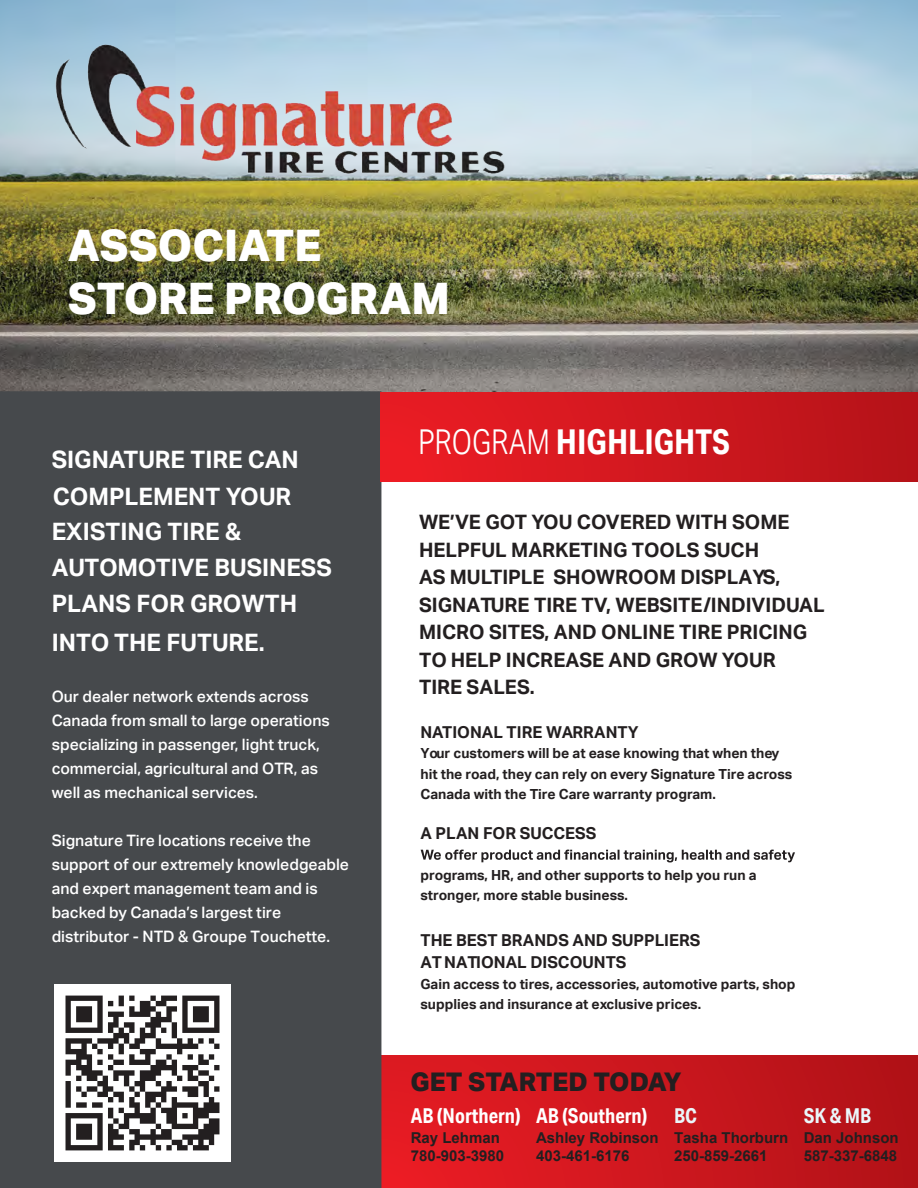
<style>
.page{position:relative;width:918px;height:1188px;background:#fff}
.page>*{position:absolute;margin:0;border:0;box-sizing:border-box;transform-origin:0 0}
.t1{font:800 43.5px/52.2px "Aktiv Grotesk";color:#fff}
.t2{font:700 34.2px "Aktiv Grotesk Cd";color:#fff}
.t3{font:800 25.65px "Aktiv Grotesk";color:#231f20}
.t4{font:700 24px/36px "Aktiv Grotesk";color:#fff}
.t5{font:700 20.55px "Aktiv Grotesk Cd";color:#fff}
.t6{font:700 20.55px "Aktiv Grotesk Cd";color:#eaf6fa}
.t7{font:700 19.95px/27.5px "Aktiv Grotesk";color:#231f20}
.t8{font:700 16.5px/22.8px "Aktiv Grotesk";color:#231f20}
.t9{font:500 15.75px/24px "Aktiv Grotesk";color:#fff}
.t10{font:700 15px/18.3px "Arial";color:#231f20}
.t11{font:700 13.95px/20.2px "Aktiv Grotesk";color:#231f20}
.s1{font-weight:300}
</style>
<div class="page">
<div style="left:381px;top:1056px;width:537px;height:132px;background:linear-gradient(to right,#e81c24,#b11217)"></div>
<img style="left:0;top:0;width:918px;height:392px">
<div style="left:0;top:391px;width:381px;height:797px;background:#46494c"></div>
<div style="left:381px;top:392px;width:537px;height:89px;background:linear-gradient(to right,#ed1d25,#b51319)"></div>
<svg style="left:421px;top:850px;width:374px;height:12px"></svg>
<img style="left:54px;top:40px;width:454px;height:142px">
<img style="left:54px;top:985px;width:176px;height:176px">
<h1 class="t1" style="left:68px;top:220px;width:384px">ASSOCIATE<br>STORE PROGRAM</h1>
<h3 class="t4" style="left:52px;top:441px;width:249px">SIGNATURE TIRE CAN</h3>
<h3 class="t4" style="left:53px;top:479px;width:240px">COMPLEMENT YOUR</h3>
<h3 class="t4" style="left:52px;top:513px;width:282px">EXISTING TIRE &amp;<br>AUTOMOTIVE BUSINESS<br>PLANS FOR GROWTH</h3>
<h3 class="t4" style="left:52px;top:624px;width:214px">INTO THE FUTURE.</h3>
<p class="t9" style="left:52px;top:684px;width:280px">Our dealer network extends across Canada from small to large operations specializing in passenger, light truck, commercial, agricultural and OTR, as well as mechanical services.</p>
<p class="t9" style="left:52px;top:828px;width:299px">Signature Tire locations receive the support of our extremely knowledgeable and expert management team and is backed by Canada’s largest tire distributor - NTD &amp; Groupe Touchette.</p>
<h2 class="t2" style="left:418px;top:421px;width:313px"><span class="s1">PROGRAM</span> HIGHLIGHTS</h2>
<p class="t7" style="left:419px;top:509px;width:407px">WE’VE GOT YOU COVERED WITH SOME<br>HELPFUL MARKETING TOOLS SUCH<br>AS MULTIPLE SHOWROOM DISPLAYS,<br>SIGNATURE TIRE TV, WEBSITE/INDIVIDUAL<br>MICRO SITES, AND ONLINE TIRE PRICING<br>TO HELP INCREASE AND GROW YOUR<br>TIRE SALES.</p>
<p class="t8" style="left:420px;top:721px;width:220px">NATIONAL TIRE WARRANTY</p>
<p class="t11" style="left:420px;top:744px;width:373px">Your customers will be at ease knowing that when they hit the road, they can rely on every Signature Tire across<br>Canada with the Tire Care warranty program.</p>
<p class="t8" style="left:420px;top:822px;width:177px">A PLAN FOR SUCCESS</p>
<p class="t11" style="left:420px;top:865px;width:338px">programs, HR, and other supports to help you run a stronger, more stable business.</p>
<p class="t8" style="left:420px;top:929px;width:281px">THE BEST BRANDS AND SUPPLIERS<br>AT NATIONAL DISCOUNTS</p>
<p class="t11" style="left:420px;top:974px;width:377px">Gain access to tires, accessories, automotive parts, shop supplies and insurance at exclusive prices.</p>
<h3 class="t3" style="left:410px;top:1067px;width:273px">GET STARTED TODAY</h3>
<h3 class="t5" style="left:411px;top:1103px;width:112px">AB (Northern)</h3>
<p class="t10" style="left:411px;top:1129px;width:95px">Ray Lehman<br>780-903-3980</p>
<h3 class="t5" style="left:536px;top:1103px;width:113px">AB (Southern)</h3>
<p class="t10" style="left:536px;top:1129px;width:124px">Ashley Robinson<br>403-461-6176</p>
<h3 class="t6" style="left:674px;top:1103px;width:24px">BC</h3>
<p class="t10" style="left:674px;top:1129px;width:116px">Tasha Thorburn<br>250-859-2661</p>
<h3 class="t6" style="left:804px;top:1103px;width:69px">SK &amp; MB</h3>
<p class="t10" style="left:804px;top:1129px;width:97px">Dan Johnson<br>587-337-6848</p>
</div>
